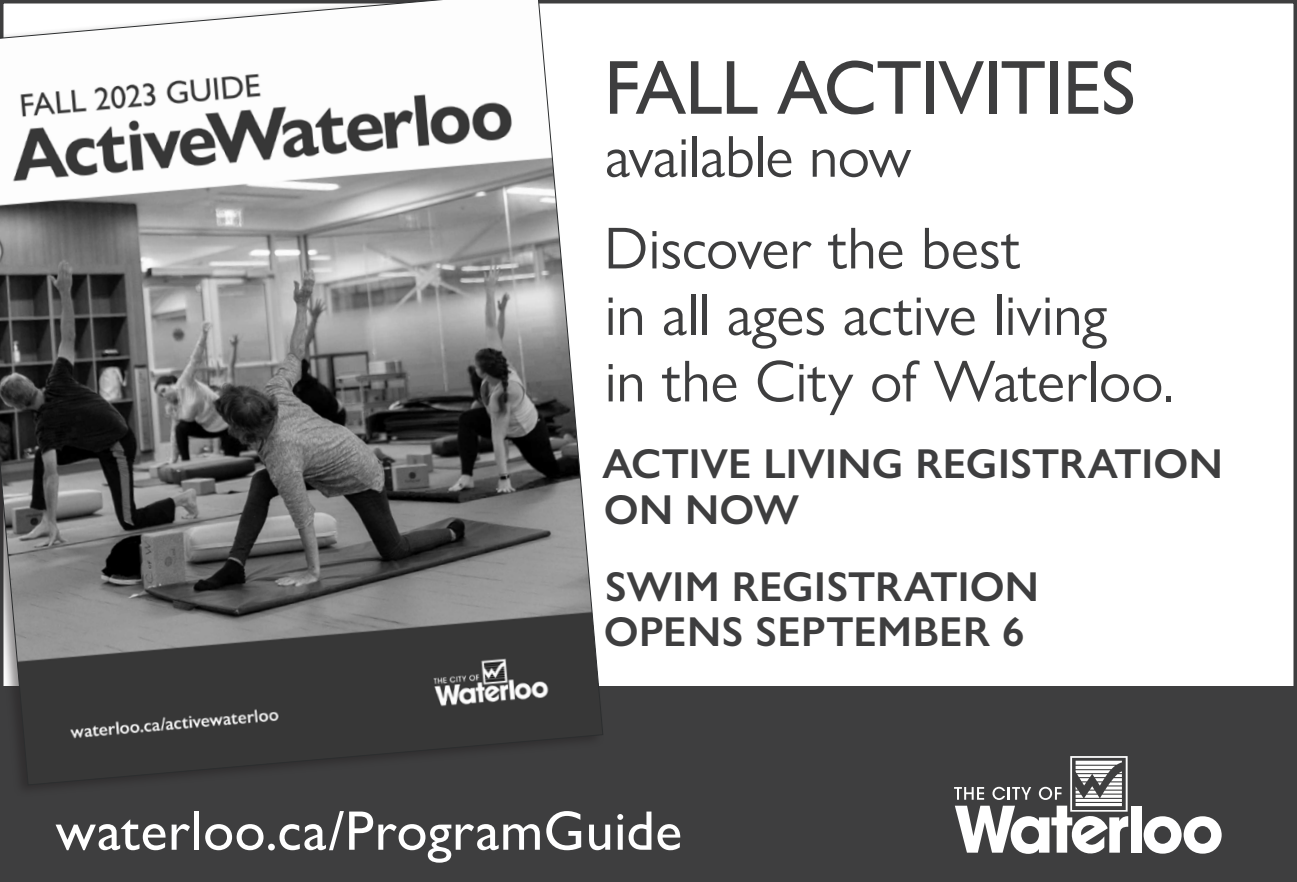
<style>
.page{position:relative;width:1297px;height:882px;background:#fff}
.page>*{position:absolute;margin:0;border:0;box-sizing:border-box;transform-origin:0 0}
.t1{font:500 77px "Gill Sans Nova";letter-spacing:-.015em;color:#3e3e3f}
.t2{font:59.5px/66.5px "Gill Sans Nova";letter-spacing:-.005em;color:#3e3e3f}
.t3{font:500 56px "Gill Sans Nova";letter-spacing:.01em;color:#fff}
.t4{font:600 42px/45.5px "Gill Sans Nova";letter-spacing:.005em;color:#3e3e3f}
</style>
<div class="page">
<div style="left:0;top:686px;width:1297px;height:196px;background:#3e3e3f"></div>
<div style="left:1131px;top:806px;width:10px;height:47px;background:#fff"></div>
<svg style="left:1143px;top:816px;width:78px;height:38px"></svg>
<svg style="left:954px;top:756px;width:174px;height:98px"></svg>
<svg style="left:0;top:0;width:604px;height:786px"></svg>
<p class="t1" style="left:604px;top:41px;width:533px">FALL ACTIVITIES</p>
<p class="t2" style="left:605px;top:123px;width:307px">available now</p>
<p class="t2" style="left:604px;top:214px;width:572px">Discover the best<br>in all ages active living<br>in the City of Waterloo.</p>
<p class="t4" style="left:602px;top:441px;width:622px">ACTIVE LIVING REGISTRATION<br>ON NOW</p>
<p class="t4" style="left:604px;top:564px;width:437px">SWIM REGISTRATION<br>OPENS SEPTEMBER 6</p>
<p class="t3" style="left:56px;top:797px;width:628px">waterloo.ca/ProgramGuide</p>
</div>
